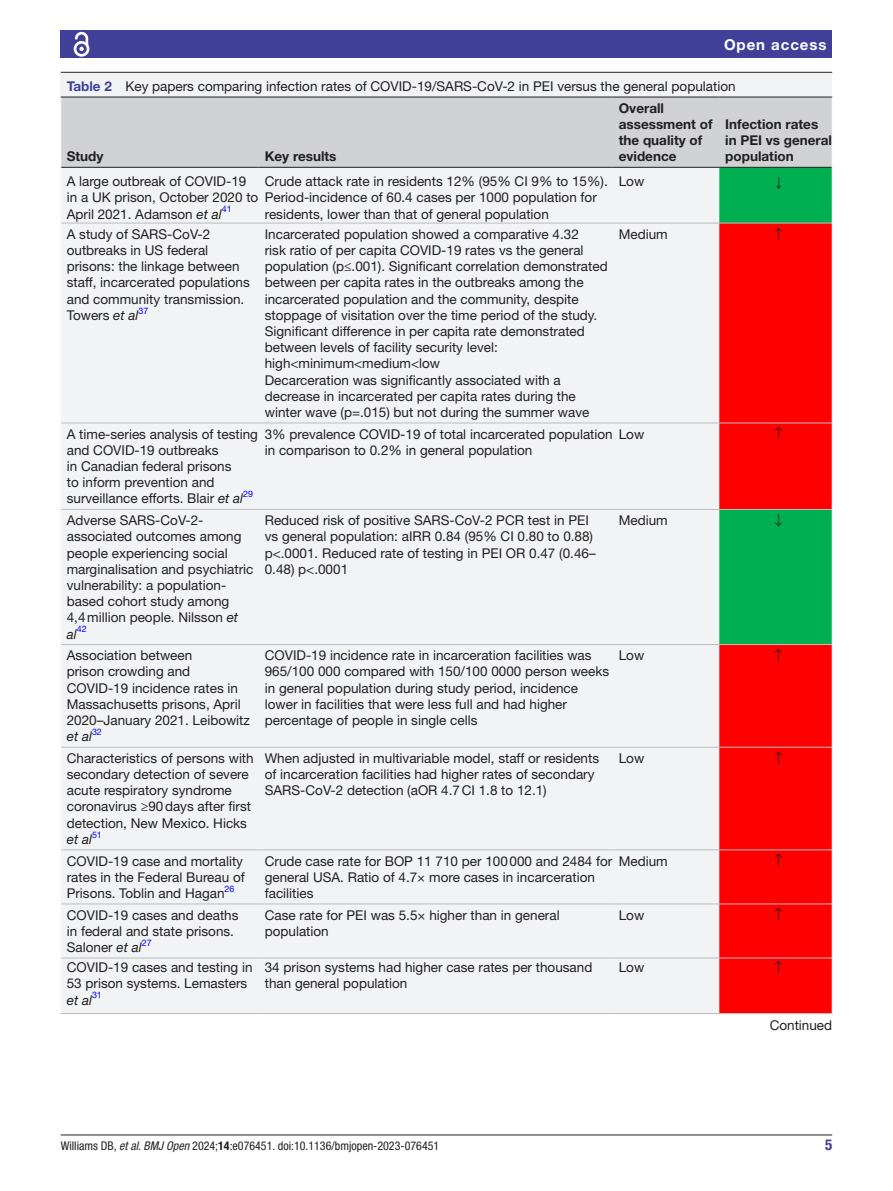
<style>
.page{position:relative;width:893px;height:1191px;background:#fff}
.page>*{position:absolute;margin:0;border:0;box-sizing:border-box;transform-origin:0 0}
.t1{font:700 15px "Helvetica Neue LT Std";letter-spacing:.065em;color:#fff}
.t2{font:700 condensed 15px "Helvetica Neue LT Std";color:#414099}
.t3{font:13.5px/16.2px "Helvetica Neue LT Std";color:#231f20}
.t4{font:700 13.5px/16.2px "Helvetica Neue LT Std";color:#231f20}
.t5{font:italic 13.5px "Helvetica Neue LT Std";color:#231f20}
.t6{font:700 13.5px "Times New Roman";color:#231f20}
.t7{font:condensed 12px "Helvetica Neue LT Std";color:#231f20}
.t8{font:9px "Helvetica Neue LT Std";color:#00f}
.s1{font-weight:700;color:#414099}
.s2{font-style:italic}
.s3{font-weight:700}
</style>
<div class="page">
<hr style="left:61px;top:1134px;width:771px;height:1px;background:#231f20">
<div style="left:61px;top:31px;width:771px;height:27px;background:#414099"></div>
<svg style="left:73px;top:31px;width:17px;height:26px"></svg>
<div style="left:61px;top:73px;width:771px;height:940px;background:#f2f3f4"></div>
<hr style="left:61px;top:72px;width:771px;height:1px;background:#231f20">
<div style="left:61px;top:98px;width:771px;height:69px;background:#d1d2d4"></div>
<div style="left:719px;top:168px;width:113px;height:55px;background:#00b050"></div>
<svg style="left:719px;top:224px;width:113px;height:789px;background:#d31f0f"></svg>
<hr style="left:61px;top:97px;width:198px;height:1px;background:#231f20">
<hr style="left:61px;top:167px;width:198px;height:1px;background:#231f20">
<hr style="left:259px;top:97px;width:354px;height:1px;background:#231f20">
<hr style="left:259px;top:167px;width:354px;height:1px;background:#231f20">
<hr style="left:613px;top:97px;width:106px;height:1px;background:#231f20">
<hr style="left:613px;top:167px;width:106px;height:1px;background:#231f20">
<hr style="left:719px;top:97px;width:113px;height:1px;background:#231f20">
<hr style="left:719px;top:167px;width:113px;height:1px;background:#231f20">
<hr style="left:61px;top:223px;width:198px;height:1px;background:#bcbdc0">
<hr style="left:259px;top:223px;width:354px;height:1px;background:#bcbdc0">
<hr style="left:613px;top:223px;width:106px;height:1px;background:#bcbdc0">
<hr style="left:719px;top:223px;width:113px;height:1px;background:#bcbdc0">
<hr style="left:61px;top:423px;width:198px;height:1px;background:#bcbdc0">
<hr style="left:259px;top:423px;width:354px;height:1px;background:#bcbdc0">
<hr style="left:613px;top:423px;width:106px;height:1px;background:#bcbdc0">
<hr style="left:719px;top:423px;width:113px;height:1px;background:#bcbdc0">
<hr style="left:61px;top:509px;width:198px;height:1px;background:#bcbdc0">
<hr style="left:259px;top:509px;width:354px;height:1px;background:#bcbdc0">
<hr style="left:613px;top:509px;width:106px;height:1px;background:#bcbdc0">
<hr style="left:719px;top:509px;width:113px;height:1px;background:#bcbdc0">
<hr style="left:61px;top:644px;width:198px;height:1px;background:#bcbdc0">
<hr style="left:259px;top:644px;width:354px;height:1px;background:#bcbdc0">
<hr style="left:613px;top:644px;width:106px;height:1px;background:#bcbdc0">
<hr style="left:719px;top:644px;width:113px;height:1px;background:#bcbdc0">
<hr style="left:61px;top:747px;width:198px;height:1px;background:#bcbdc0">
<hr style="left:259px;top:747px;width:354px;height:1px;background:#bcbdc0">
<hr style="left:613px;top:747px;width:106px;height:1px;background:#bcbdc0">
<hr style="left:719px;top:747px;width:113px;height:1px;background:#bcbdc0">
<hr style="left:61px;top:849px;width:198px;height:1px;background:#bcbdc0">
<hr style="left:259px;top:849px;width:354px;height:1px;background:#bcbdc0">
<hr style="left:613px;top:849px;width:106px;height:1px;background:#bcbdc0">
<hr style="left:719px;top:849px;width:113px;height:1px;background:#bcbdc0">
<hr style="left:61px;top:903px;width:198px;height:1px;background:#bcbdc0">
<hr style="left:259px;top:903px;width:354px;height:1px;background:#bcbdc0">
<hr style="left:613px;top:903px;width:106px;height:1px;background:#bcbdc0">
<hr style="left:719px;top:903px;width:113px;height:1px;background:#bcbdc0">
<hr style="left:61px;top:957px;width:198px;height:1px;background:#bcbdc0">
<hr style="left:259px;top:957px;width:354px;height:1px;background:#bcbdc0">
<hr style="left:613px;top:957px;width:106px;height:1px;background:#bcbdc0">
<hr style="left:719px;top:957px;width:113px;height:1px;background:#bcbdc0">
<hr style="left:61px;top:1013px;width:198px;height:1px;background:#bcbdc0">
<hr style="left:259px;top:1013px;width:354px;height:1px;background:#bcbdc0">
<hr style="left:613px;top:1013px;width:106px;height:1px;background:#bcbdc0">
<hr style="left:719px;top:1013px;width:113px;height:1px;background:#bcbdc0">
<svg style="left:775px;top:227px;width:7px;height:12px"></svg>
<svg style="left:775px;top:427px;width:7px;height:12px"></svg>
<svg style="left:775px;top:514px;width:7px;height:12px"></svg>
<svg style="left:775px;top:648px;width:7px;height:13px"></svg>
<svg style="left:775px;top:751px;width:7px;height:12px"></svg>
<svg style="left:775px;top:854px;width:7px;height:12px"></svg>
<svg style="left:775px;top:908px;width:7px;height:12px"></svg>
<svg style="left:775px;top:960px;width:7px;height:13px"></svg>
<p class="t1" style="left:724px;top:35px;width:104px">Open access</p>
<p class="t3" style="left:67px;top:78px;width:670px"><span class="s1">Table 2</span> Key papers comparing infection rates of COVID-19/SARS-CoV-2 in PEI versus the general population</p>
<p class="t4" style="left:67px;top:148px;width:38px">Study</p>
<p class="t4" style="left:265px;top:148px;width:73px">Key results</p>
<p class="t4" style="left:619px;top:99px;width:95px">Overall assessment of the quality of evidence</p>
<p class="t4" style="left:725px;top:116px;width:108px">Infection rates in PEI vs general population</p>
<p class="t3" style="left:265px;top:173px;width:345px">Crude attack rate in residents 12% (95% CI 9% to 15%).<br>Period-incidence of 60.4 cases per 1000 population for residents, lower than that of general population</p>
<p class="t3" style="left:619px;top:173px;width:27px">Low</p>
<p class="t6" style="left:775px;top:172px;width:8px">↓</p>
<p class="t3" style="left:67px;top:173px;width:193px">A large outbreak of COVID-19 in a UK prison, October 2020 to<br>April 2021. Adamson <span class="s2">et al</span></p>
<p class="t8" style="left:222px;top:204px;width:11px">41</p>
<p class="t3" style="left:67px;top:226px;width:185px">A study of SARS-CoV-2 outbreaks in US federal prisons: the linkage between staff, incarcerated populations and community transmission.<br>Towers <span class="s2">et al</span></p>
<p class="t8" style="left:138px;top:305px;width:11px">37</p>
<p class="t3" style="left:265px;top:226px;width:344px">Incarcerated population showed a comparative 4.32<br>risk ratio of per capita COVID-19 rates vs the general population (p≤.001). Significant correlation demonstrated between per capita rates in the outbreaks among the incarcerated population and the community, despite stoppage of visitation over the time period of the study.<br>Significant difference in per capita rate demonstrated between levels of facility security level: high&lt;minimum&lt;medium&lt;low<br>Decarceration was significantly associated with a decrease in incarcerated per capita rates during the winter wave (p=.015) but not during the summer wave</p>
<p class="t3" style="left:619px;top:226px;width:51px">Medium</p>
<p class="t3" style="left:265px;top:425px;width:381px">3% prevalence COVID-19 of total incarcerated population Low in comparison to 0.2% in general population</p>
<p class="t3" style="left:67px;top:425px;width:193px">A time-series analysis of testing and COVID-19 outbreaks<br>in Canadian federal prisons<br>to inform prevention and surveillance efforts. Blair <span class="s2">et al</span></p>
<p class="t8" style="left:243px;top:489px;width:11px">29</p>
<p class="t3" style="left:67px;top:512px;width:188px">Adverse SARS-CoV-2- associated outcomes among people experiencing social marginalisation and psychiatric vulnerability: a population&shy;based cohort study among<br>4,4million people. Nilsson <span class="s2">et<br>al</span></p>
<p class="t8" style="left:77px;top:624px;width:11px">42</p>
<p class="t3" style="left:67px;top:647px;width:185px">Association between<br>prison crowding and<br>COVID-19 incidence rates in<br>Massachusetts prisons, April<br>2020–January 2021. Leibowitz</p>
<p class="t5" style="left:67px;top:728px;width:27px">et al</p>
<p class="t8" style="left:92px;top:726px;width:11px">32</p>
<p class="t3" style="left:67px;top:749px;width:188px">Characteristics of persons with secondary detection of severe acute respiratory syndrome coronavirus ≥90days after first detection, New Mexico. Hicks</p>
<p class="t5" style="left:67px;top:831px;width:27px">et al</p>
<p class="t8" style="left:92px;top:829px;width:11px">51</p>
<p class="t3" style="left:67px;top:852px;width:180px">COVID-19 case and mortality rates in the Federal Bureau of<br>Prisons. Toblin and Hagan</p>
<p class="t8" style="left:225px;top:883px;width:11px">26</p>
<p class="t3" style="left:67px;top:906px;width:173px">COVID-19 cases and deaths in federal and state prisons.<br>Saloner <span class="s2">et al</span></p>
<p class="t8" style="left:142px;top:937px;width:11px">27</p>
<p class="t3" style="left:67px;top:959px;width:187px">COVID-19 cases and testing in<br>53 prison systems. Lemasters</p>
<p class="t5" style="left:67px;top:991px;width:27px">et al</p>
<p class="t8" style="left:92px;top:990px;width:11px">31</p>
<p class="t3" style="left:265px;top:512px;width:332px">Reduced risk of positive SARS-CoV-2 PCR test in PEI vs general population: aIRR 0.84 (95% CI 0.80 to 0.88) p&lt;.0001. Reduced rate of testing in PEI OR 0.47 (0.46– 0.48) p&lt;.0001</p>
<p class="t3" style="left:619px;top:512px;width:51px">Medium</p>
<p class="t3" style="left:265px;top:647px;width:346px">COVID-19 incidence rate in incarceration facilities was 965/100 000 compared with 150/100 0000 person weeks in general population during study period, incidence lower in facilities that were less full and had higher percentage of people in single cells</p>
<p class="t3" style="left:619px;top:647px;width:27px">Low</p>
<p class="t3" style="left:265px;top:749px;width:336px">When adjusted in multivariable model, staff or residents of incarceration facilities had higher rates of secondary<br>SARS-CoV-2 detection (aOR 4.7CI 1.8 to 12.1)</p>
<p class="t3" style="left:619px;top:749px;width:27px">Low</p>
<p class="t3" style="left:265px;top:852px;width:349px">Crude case rate for BOP 11 710 per 100000 and 2484 for general USA. Ratio of 4.7× more cases in incarceration facilities</p>
<p class="t3" style="left:619px;top:852px;width:51px">Medium</p>
<p class="t3" style="left:265px;top:906px;width:296px">Case rate for PEI was 5.5× higher than in general population</p>
<p class="t3" style="left:619px;top:906px;width:27px">Low</p>
<p class="t3" style="left:265px;top:959px;width:329px">34 prison systems had higher case rates per thousand than general population</p>
<p class="t3" style="left:619px;top:959px;width:27px">Low</p>
<p class="t3" style="left:770px;top:1016px;width:64px">Continued</p>
<p class="t7" style="left:61px;top:1138px;width:380px">Williams DB, <span class="s2">et al</span>. <span class="s2">BMJ Open</span> 2024;<span class="s3">14</span>:e076451. doi:10.1136/bmjopen-2023-076451</p>
<p class="t2" style="left:825px;top:1135px;width:9px">5</p>
</div>
